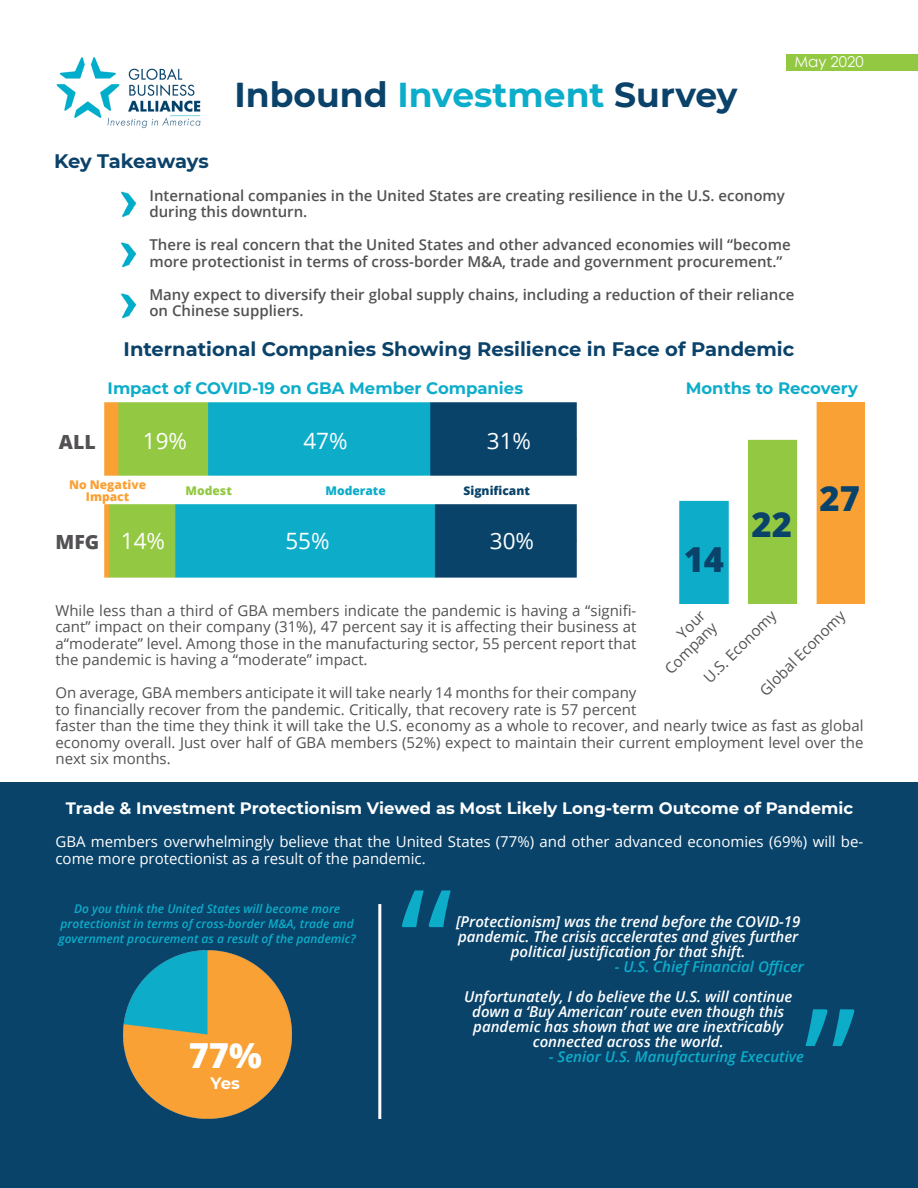
<style>
.page{position:relative;width:918px;height:1188px;background:#fff}
.page>*{position:absolute;margin:0;border:0;box-sizing:border-box;transform-origin:0 0}
.t1{font:150px "Open Sans";color:#0dadca}
.t2{font:700 34.5px "Montserrat";color:#0b426a}
.t3{font:800 34.5px "Open Sans";color:#09436a}
.t4{font:800 34.5px "Open Sans";color:#fff}
.t5{font:22.5px "Open Sans";color:#fff}
.t6{font:700 19.5px "Montserrat";color:#0b426a}
.t7{font:800 19.5px "Open Sans";color:#545154}
.t8{font:700 16.5px "Montserrat";color:#fff}
.t9{font:700 16.5px "Montserrat";color:#0dadca}
.t10{font:15px/16.5px "Open Sans";color:#545154;text-align:justify}
.t11{font:600 15px/16.5px "Open Sans";color:#545154}
.t12{font:italic 600 15px/15px "Open Sans";color:#fff;text-align:center}
.t13{font:15px/16.5px "Open Sans";color:#fff}
.t14{font:italic 600 15px "Open Sans";color:#0dadca}
.t15{font:15px "Century Gothic";color:#fff}
.t16{font:italic 600 12px/15px "Open Sans";color:#0dadca;text-align:center}
.t17{font:800 12px/12px "Open Sans";color:#f9a135;text-align:center}
.t18{font:800 12px "Open Sans";color:#09436a}
.t19{font:800 12px "Open Sans";color:#0dadca}
.t20{font:800 12px "Open Sans";color:#93c842}
.s1{color:#0badca}
</style>
<div class="page">
<div style="left:786px;top:54px;width:132px;height:16px;background:#93c842"></div>
<img style="left:56px;top:57px;width:145px;height:72px">
<div style="left:0;top:782px;width:918px;height:406px;background:#09436a"></div>
<img style="left:104px;top:403px;width:473px;height:174px">
<hr style="left:378px;top:904px;width:3px;height:215px;background:#fff">
<img style="left:679px;top:403px;width:185px;height:201px">
<img style="left:120px;top:191px;width:17px;height:27px">
<img style="left:120px;top:242px;width:17px;height:26px">
<img style="left:120px;top:293px;width:17px;height:26px">
<img style="left:123px;top:950px;width:168px;height:169px">
<p class="t6" style="left:54px;top:147px;width:156px">Key Takeaways</p>
<p class="t2" style="left:235px;top:70px;width:505px">Inbound <span class="s1">Investment</span> Survey</p>
<p class="t15" style="left:794px;top:51px;width:71px">May 2020</p>
<p class="t11" style="left:149px;top:187px;width:637px">International companies in the United States are creating resilience in the U.S. economy during this downturn.</p>
<p class="t11" style="left:149px;top:236px;width:643px">There is real concern that the United States and other advanced economies will “become more protectionist in terms of cross-border M&amp;A, trade and government procurement.”</p>
<p class="t11" style="left:149px;top:286px;width:646px">Many expect to diversify their global supply chains, including a reduction of their reliance on Chinese suppliers.</p>
<p class="t6" style="left:124px;top:335px;width:672px">International Companies Showing Resilience in Face of Pandemic</p>
<p class="t9" style="left:108px;top:376px;width:417px">Impact of COVID-19 on GBA Member Companies</p>
<p class="t7" style="left:59px;top:427px;width:38px">ALL</p>
<p class="t5" style="left:143px;top:425px;width:46px">19%</p>
<p class="t5" style="left:303px;top:425px;width:46px">47%</p>
<p class="t5" style="left:487px;top:425px;width:46px">31%</p>
<p class="t17" style="left:69px;top:478px;width:79px">No Negative<br>Impact</p>
<p class="t20" style="left:186px;top:481px;width:48px">Modest</p>
<p class="t19" style="left:325px;top:481px;width:62px">Moderate</p>
<p class="t18" style="left:464px;top:481px;width:68px">Significant</p>
<p class="t7" style="left:55px;top:527px;width:45px">MFG</p>
<p class="t5" style="left:121px;top:526px;width:46px">14%</p>
<p class="t5" style="left:285px;top:526px;width:46px">55%</p>
<p class="t5" style="left:490px;top:526px;width:46px">30%</p>
<p class="t9" style="left:686px;top:376px;width:174px">Months to Recovery</p>
<p class="t3" style="left:684px;top:533px;width:42px">14</p>
<p class="t3" style="left:752px;top:498px;width:42px">22</p>
<p class="t3" style="left:819px;top:472px;width:42px">27</p>
<p class="t10" style="left:56px;top:602px;width:582px">While less than a third of GBA members indicate the pandemic is having a “signifi&shy;cant” impact on their company (31%), 47 percent say it is affecting their business at a“moderate” level. Among those in the manufacturing sector, 55 percent report that the pandemic is having a “moderate” impact.</p>
<p class="t10" style="left:56px;top:684px;width:809px;text-align:left">On average, GBA members anticipate it will take nearly 14 months for their company<br>to financially recover from the pandemic. Critically, that recovery rate is 57 percent<br>faster than the time they think it will take the U.S. economy as a whole to recover, and nearly twice as fast as global economy overall. Just over half of GBA members (52%) expect to maintain their current employment level over the next six months.</p>
<p class="t10" style="left:756px;top:687px;width:115px;rotate:-45deg">Global Economy</p>
<p class="t10" style="left:700px;top:674px;width:97px;rotate:-45deg">U.S. Economy</p>
<p class="t10" style="left:673px;top:630px;width:34px;rotate:-45deg">Your</p>
<p class="t10" style="left:661px;top:665px;width:68px;rotate:-45deg">Company</p>
<p class="t8" style="left:66px;top:796px;width:789px">Trade &amp; Investment Protectionism Viewed as Most Likely Long-term Outcome of Pandemic</p>
<p class="t13" style="left:55px;top:833px;width:809px">GBA members overwhelmingly believe that the United States (77%) and other advanced economies (69%) will be&shy;come more protectionist as a result of the pandemic.</p>
<p class="t16" style="left:59px;top:901px;width:299px">Do you think the United States will become more protectionist in terms of cross-border M&amp;A, trade and government procurement as a result of the pandemic?</p>
<p class="t4" style="left:189px;top:1029px;width:75px">77%</p>
<p class="t8" style="left:211px;top:1071px;width:31px">Yes</p>
<p class="t1" style="left:400px;top:840px;width:54px">“</p>
<p class="t12" style="left:456px;top:913px;width:346px">[Protectionism] was the trend before the COVID-19 pandemic. The crisis accelerates and gives further political justification for that shift.</p>
<p class="t14" style="left:615px;top:956px;width:191px">- U.S. Chief Financial Officer</p>
<p class="t12" style="left:464px;top:988px;width:330px">Unfortunately, I do believe the U.S. will continue down a ‘Buy American’ route even though this pandemic has shown that we are inextricably connected across the world.</p>
<p class="t14" style="left:549px;top:1046px;width:257px">- Senior U.S. Manufacturing Executive</p>
<p class="t1" style="left:856px;top:1096px;width:54px;rotate:-180deg">“</p>
</div>
